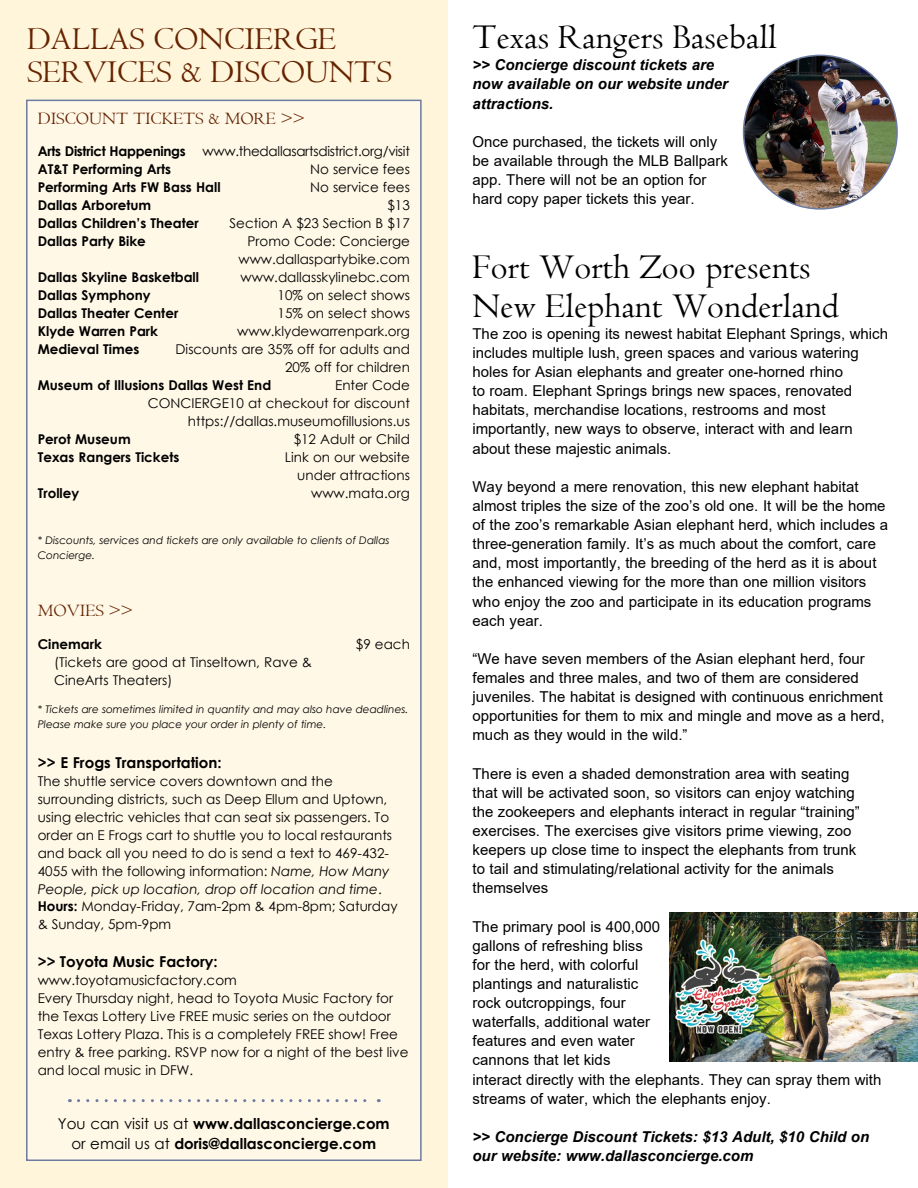
<style>
.page{position:relative;width:918px;height:1188px;background:#fff}
.page>*{position:absolute;margin:0;border:0;box-sizing:border-box;transform-origin:0 0}
.t1{font:36px/38.7px "Centaur";color:#000}
.t2{font:33px/33px "Centaur";color:#652300}
.t3{font:18px "Centaur";color:#652300}
.t4{font:15px/19.2px "Arial";color:#000}
.t5{font:italic 700 15px/19.2px "Arial";color:#000}
.t6{font:700 15px/19.8px "Century Gothic";color:#000;text-align:center}
.t7{font:13.5px/18px "Century Gothic";color:#000;text-align:right}
.t8{font:700 13.5px/18px "Century Gothic";color:#000}
.t9{font:italic 10.5px/14.4px "Century Gothic";color:#000}
.s1{font-weight:400}
.s2{font-style:italic}
.s3{font-weight:700}
</style>
<div class="page">
<div style="left:0;top:0;width:448px;height:1188px;background:#fff5da"></div>
<div style="left:26px;top:100px;width:396px;height:1061px;background:#fff8e7;border:2px solid #6c7ba1"></div>
<svg style="left:78px;top:1099px;width:301px;height:3px"></svg>
<img style="left:744px;top:55px;width:153px;height:154px;border-radius:77px">
<img style="left:670px;top:912px;width:248px;height:149px">
<h2 class="t2" style="left:27px;top:22px;width:366px">DALLAS CONCIERGE<br>SERVICES &amp; DISCOUNTS</h2>
<p class="t3" style="left:38px;top:108px;width:269px">DISCOUNT TICKETS &amp; MORE &gt;&gt;</p>
<p class="t8" style="left:38px;top:142px;width:374px">Arts District Happenings <span class="s1">www.thedallasartsdistrict.org/visit<br></span>AT&amp;T Performing Arts</p>
<p class="t7" style="left:310px;top:160px;width:101px">No service fees</p>
<p class="t8" style="left:38px;top:178px;width:184px">Performing Arts FW Bass Hall</p>
<p class="t7" style="left:310px;top:178px;width:101px">No service fees</p>
<p class="t8" style="left:38px;top:196px;width:115px">Dallas Arboretum</p>
<p class="t7" style="left:387px;top:196px;width:24px">$13</p>
<p class="t8" style="left:38px;top:214px;width:163px">Dallas Children’s Theater</p>
<p class="t7" style="left:230px;top:214px;width:182px">Section A $23 Section B $17</p>
<p class="t8" style="left:38px;top:232px;width:110px">Dallas Party Bike</p>
<p class="t7" style="left:238px;top:232px;width:173px">Promo Code: Concierge www.dallaspartybike.com</p>
<p class="t8" style="left:38px;top:268px;width:163px">Dallas Skyline Basketball</p>
<p class="t7" style="left:241px;top:268px;width:171px">www.dallasskylinebc.com</p>
<p class="t8" style="left:38px;top:286px;width:114px">Dallas Symphony</p>
<p class="t7" style="left:278px;top:286px;width:134px">10% on select shows</p>
<p class="t8" style="left:38px;top:304px;width:142px">Dallas Theater Center</p>
<p class="t7" style="left:278px;top:304px;width:134px">15% on select shows</p>
<p class="t8" style="left:38px;top:322px;width:122px">Klyde Warren Park</p>
<p class="t7" style="left:237px;top:322px;width:174px">www.klydewarrenpark.org</p>
<p class="t8" style="left:38px;top:340px;width:103px">Medieval Times</p>
<p class="t7" style="left:176px;top:340px;width:236px">Discounts are 35% off for adults and<br>20% off for children</p>
<p class="t8" style="left:38px;top:376px;width:235px">Museum of Illusions Dallas West End</p>
<p class="t7" style="left:148px;top:376px;width:264px">Enter Code<br>CONCIERGE10 at checkout for discount https://dallas.museumofillusions.us</p>
<p class="t8" style="left:38px;top:430px;width:94px">Perot Museum</p>
<p class="t7" style="left:294px;top:430px;width:118px">$12 Adult or Child</p>
<p class="t8" style="left:38px;top:448px;width:143px">Texas Rangers Tickets</p>
<p class="t7" style="left:285px;top:448px;width:126px">Link on our website under attractions</p>
<p class="t8" style="left:38px;top:484px;width:43px">Trolley</p>
<p class="t7" style="left:311px;top:484px;width:100px">www.mata.org</p>
<p class="t9" style="left:38px;top:533px;width:353px">* Discounts, services and tickets are only available to clients of Dallas<br>Concierge.</p>
<p class="t3" style="left:38px;top:600px;width:97px">MOVIES &gt;&gt;</p>
<p class="t8" style="left:38px;top:634px;width:66px">Cinemark</p>
<p class="t7" style="left:356px;top:635px;width:56px">$9 each</p>
<p class="t7" style="left:54px;top:653px;width:259px;text-align:left">(Tickets are good at Tinseltown, Rave &amp;<br>CineArts Theaters)</p>
<p class="t9" style="left:38px;top:702px;width:372px">* Tickets are sometimes limited in quantity and may also have deadlines.<br>Please make sure you place your order in plenty of time.</p>
<p class="t6" style="left:38px;top:752px;width:185px">&gt;&gt; E Frogs Transportation:</p>
<p class="t7" style="left:38px;top:772px;width:361px;text-align:left">The shuttle service covers downtown and the surrounding districts, such as Deep Ellum and Uptown, using electric vehicles that can seat six passengers. To order an E Frogs cart to shuttle you to local restaurants and back all you need to do is send a text to 469-432- 4055 with the following information: <span class="s2">Name, How Many People, pick up location, drop off location and time</span>.<br><span class="s3">Hours:</span> Monday-Friday, 7am-2pm &amp; 4pm-8pm; Saturday &amp; Sunday, 5pm-9pm</p>
<p class="t6" style="left:38px;top:951px;width:182px">&gt;&gt; Toyota Music Factory:</p>
<p class="t7" style="left:38px;top:971px;width:372px;text-align:left">www.toyotamusicfactory.com<br>Every Thursday night, head to Toyota Music Factory for the Texas Lottery Live FREE music series on the outdoor Texas Lottery Plaza. This is a completely FREE show! Free entry &amp; free parking. RSVP now for a night of the best live and local music in DFW.</p>
<p class="t6" style="left:58px;top:1113px;width:333px"><span class="s1">You can visit us at</span> www.dallasconcierge.com <span class="s1">or email us at</span> doris@dallasconcierge.com</p>
<h1 class="t1" style="left:472px;top:17px;width:306px">Texas Rangers Baseball</h1>
<p class="t5" style="left:472px;top:56px;width:257px">&gt;&gt; Concierge discount tickets are now available on our website under attractions.</p>
<p class="t4" style="left:472px;top:132px;width:257px">Once purchased, the tickets will only be available through the MLB Ballpark app. There will not be an option for hard copy paper tickets this year.</p>
<h1 class="t1" style="left:472px;top:247px;width:368px">Fort Worth Zoo presents<br>New Elephant Wonderland</h1>
<p class="t4" style="left:472px;top:324px;width:417px">The zoo is opening its newest habitat Elephant Springs, which includes multiple lush, green spaces and various watering holes for Asian elephants and greater one-horned rhino<br>to roam. Elephant Springs brings new spaces, renovated habitats, merchandise locations, restrooms and most importantly, new ways to observe, interact with and learn about these majestic animals.</p>
<p class="t4" style="left:472px;top:477px;width:417px">Way beyond a mere renovation, this new elephant habitat almost triples the size of the zoo’s old one. It will be the home of the zoo’s remarkable Asian elephant herd, which includes a three-generation family. It’s as much about the comfort, care and, most importantly, the breeding of the herd as it is about the enhanced viewing for the more than one million visitors who enjoy the zoo and participate in its education programs each year.</p>
<p class="t4" style="left:472px;top:649px;width:414px">“We have seven members of the Asian elephant herd, four females and three males, and two of them are considered juveniles. The habitat is designed with continuous enrichment opportunities for them to mix and mingle and move as a herd, much as they would in the wild.”</p>
<p class="t4" style="left:472px;top:764px;width:389px">There is even a shaded demonstration area with seating that will be activated soon, so visitors can enjoy watching the zookeepers and elephants interact in regular “training” exercises. The exercises give visitors prime viewing, zoo keepers up close time to inspect the elephants from trunk to tail and stimulating/relational activity for the animals themselves</p>
<p class="t4" style="left:472px;top:917px;width:410px">The primary pool is 400,000<br>gallons of refreshing bliss<br>for the herd, with colorful<br>plantings and naturalistic<br>rock outcroppings, four<br>waterfalls, additional water<br>features and even water<br>cannons that let kids<br>interact directly with the elephants. They can spray them with streams of water, which the elephants enjoy.</p>
<p class="t5" style="left:472px;top:1128px;width:398px">&gt;&gt; Concierge Discount Tickets: $13 Adult, $10 Child on our website: www.dallasconcierge.com</p>
</div>
